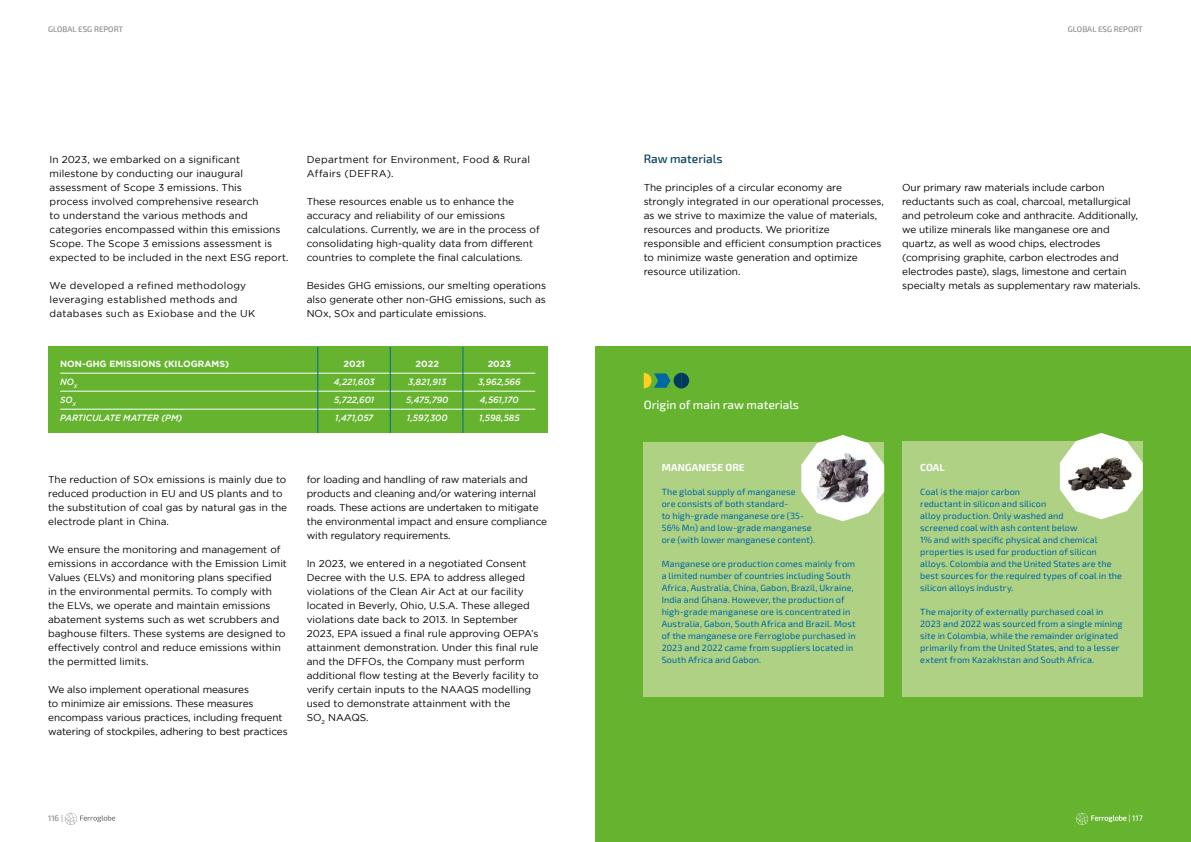
<style>
.page{position:relative;width:1191px;height:842px;background:#fff}
.page>*{position:absolute;margin:0;border:0;box-sizing:border-box;transform-origin:0 0}
.t1{font:500 12px "Exo 2";color:#fff}
.t2{font:500 12px "Exo 2";color:#003a5e}
.t3{font:10px/14px "Gotham";color:#000}
.t4{font:10px/14px "Gotham";letter-spacing:.03em;color:#000}
.t5{font:700 10px "Exo 2";letter-spacing:.005em;color:#fff}
.t6{font:9px/12px "Exo 2";letter-spacing:.01em;color:#0068a3}
.t7{font:italic 500 9px "Gotham";color:#fff;scale:.95 1}
.t8{font:700 9px "Gotham";color:#fff}
.t9{font:500 8px "Exo 2";color:#878787}
.t10{font:500 8px "Exo 2";color:#fff}
</style>
<div class="page">
<div style="left:595px;top:347px;width:596px;height:495px;background:#65b32e"></div>
<div style="left:48px;top:347px;width:499px;height:86px;background:#65b32e"></div>
<hr style="left:60px;top:373px;width:475px;height:1px;background:#fff">
<hr style="left:60px;top:391px;width:475px;height:1px;background:#fff">
<hr style="left:60px;top:409px;width:475px;height:1px;background:#fff">
<hr style="left:390px;top:347px;width:1px;height:86px;background:#0068a3">
<hr style="left:463px;top:347px;width:1px;height:86px;background:#0068a3">
<hr style="left:318px;top:347px;width:1px;height:86px;background:#0068a3">
<div style="left:643px;top:443px;width:241px;height:254px;background:#aed184"></div>
<svg style="left:801px;top:435px;width:83px;height:86px"></svg>
<img style="left:813px;top:454px;width:59px;height:49px">
<div style="left:902px;top:441px;width:240px;height:256px;background:#aed184"></div>
<svg style="left:1059px;top:433px;width:83px;height:86px"></svg>
<img style="left:1065px;top:456px;width:72px;height:39px">
<svg style="left:643px;top:373px;width:46px;height:15px"></svg>
<svg style="left:1076px;top:813px;width:50px;height:12px"></svg>
<svg style="left:65px;top:813px;width:50px;height:12px"></svg>
<p class="t9" style="left:48px;top:25px;width:76px">GLOBAL ESG REPORT</p>
<p class="t3" style="left:50px;top:152px;width:241px">In 2023, we embarked on a significant milestone by conducting our inaugural assessment of Scope 3 emissions. This<br>process involved comprehensive research<br>to understand the various methods and categories encompassed within this emissions Scope. The Scope 3 emissions assessment is expected to be included in the next ESG report.</p>
<p class="t4" style="left:50px;top:278px;width:207px">We developed a refined methodology leveraging established methods and databases such as Exiobase and the UK</p>
<p class="t4" style="left:307px;top:152px;width:225px">Department for Environment, Food &amp; Rural<br>Affairs (DEFRA).</p>
<p class="t3" style="left:307px;top:194px;width:234px">These resources enable us to enhance the accuracy and reliability of our emissions calculations. Currently, we are in the process of consolidating high-quality data from different countries to complete the final calculations.</p>
<p class="t3" style="left:307px;top:278px;width:241px;text-align:justify">Besides GHG emissions, our smelting operations also generate other non-GHG emissions, such as NOx, SOx and particulate emissions.</p>
<p class="t8" style="left:60px;top:358px;width:170px">NON-GHG EMISSIONS (KILOGRAMS)</p>
<p class="t8" style="left:343px;top:358px;width:23px">2021</p>
<p class="t8" style="left:416px;top:358px;width:25px">2022</p>
<p class="t8" style="left:488px;top:358px;width:25px">2023</p>
<p class="t7" style="left:60px;top:377px;width:20px">NO<sub>X</sub></p>
<p class="t7" style="left:334px;top:377px;width:44px">4,221,603</p>
<p class="t7" style="left:408px;top:377px;width:42px">3,821,913</p>
<p class="t7" style="left:478px;top:377px;width:46px">3,962,566</p>
<p class="t7" style="left:60px;top:395px;width:18px">SO<sub>X</sub></p>
<p class="t7" style="left:334px;top:395px;width:44px">5,722,601</p>
<p class="t7" style="left:406px;top:395px;width:46px">5,475,790</p>
<p class="t7" style="left:480px;top:395px;width:42px">4,561,170</p>
<p class="t7" style="left:60px;top:413px;width:130px">PARTICULATE MATTER (PM)</p>
<p class="t7" style="left:335px;top:413px;width:42px">1,471,057</p>
<p class="t7" style="left:407px;top:413px;width:44px">1,597,300</p>
<p class="t7" style="left:479px;top:413px;width:44px">1,598,585</p>
<p class="t3" style="left:48px;top:472px;width:240px">The reduction of SOx emissions is mainly due to reduced production in EU and US plants and to the substitution of coal gas by natural gas in the electrode plant in China.</p>
<p class="t3" style="left:48px;top:542px;width:240px">We ensure the monitoring and management of emissions in accordance with the Emission Limit Values (ELVs) and monitoring plans specified<br>in the environmental permits. To comply with the ELVs, we operate and maintain emissions abatement systems such as wet scrubbers and baghouse filters. These systems are designed to effectively control and reduce emissions within the permitted limits.</p>
<p class="t3" style="left:48px;top:682px;width:241px">We also implement operational measures<br>to minimize air emissions. These measures encompass various practices, including frequent watering of stockpiles, adhering to best practices</p>
<p class="t3" style="left:307px;top:472px;width:242px">for loading and handling of raw materials and products and cleaning and/or watering internal roads. These actions are undertaken to mitigate the environmental impact and ensure compliance with regulatory requirements.</p>
<p class="t3" style="left:307px;top:556px;width:233px">In 2023, we entered in a negotiated Consent Decree with the U.S. EPA to address alleged violations of the Clean Air Act at our facility located in Beverly, Ohio, U.S.A. These alleged violations date back to 2013. In September 2023, EPA issued a final rule approving OEPA’s attainment demonstration. Under this final rule and the DFFOs, the Company must perform additional flow testing at the Beverly facility to verify certain inputs to the NAAQS modelling used to demonstrate attainment with the<br>SO<sub>2</sub> NAAQS.</p>
<p class="t9" style="left:48px;top:814px;width:16px">116 |</p>
<p class="t9" style="left:1068px;top:25px;width:76px">GLOBAL ESG REPORT</p>
<p class="t2" style="left:643px;top:152px;width:80px">Raw materials</p>
<p class="t3" style="left:643px;top:180px;width:242px">The principles of a circular economy are strongly integrated in our operational processes, as we strive to maximize the value of materials, resources and products. We prioritize responsible and efficient consumption practices to minimize waste generation and optimize resource utilization.</p>
<p class="t3" style="left:902px;top:180px;width:240px">Our primary raw materials include carbon reductants such as coal, charcoal, metallurgical and petroleum coke and anthracite. Additionally, we utilize minerals like manganese ore and quartz, as well as wood chips, electrodes (comprising graphite, carbon electrodes and electrodes paste), slags, limestone and certain specialty metals as supplementary raw materials.</p>
<p class="t1" style="left:643px;top:398px;width:157px">Origin of main raw materials</p>
<p class="t5" style="left:661px;top:461px;width:84px">MANGANESE ORE</p>
<p class="t6" style="left:661px;top:485px;width:155px">The global supply of manganese<br>ore consists of both standard-<br>to high-grade manganese ore (35-<br>56% Mn) and low-grade manganese ore (with lower manganese content).</p>
<p class="t6" style="left:661px;top:557px;width:195px">Manganese ore production comes mainly from a limited number of countries including South Africa, Australia, China, Gabon, Brazil, Ukraine, India and Ghana. However, the production of high-grade manganese ore is concentrated in Australia, Gabon, South Africa and Brazil. Most of the manganese ore Ferroglobe purchased in 2023 and 2022 came from suppliers located in South Africa and Gabon.</p>
<p class="t5" style="left:920px;top:461px;width:26px">COAL</p>
<p class="t6" style="left:920px;top:485px;width:203px">Coal is the major carbon<br>reductant in silicon and silicon<br>alloy production. Only washed and<br>screened coal with ash content below<br>1% and with specific physical and chemical properties is used for production of silicon alloys. Colombia and the United States are the best sources for the required types of coal in the silicon alloys industry.</p>
<p class="t6" style="left:920px;top:605px;width:204px">The majority of externally purchased coal in 2023 and 2022 was sourced from a single mining site in Colombia, while the remainder originated primarily from the United States, and to a lesser extent from Kazakhstan and South Africa.</p>
<p class="t10" style="left:1128px;top:814px;width:16px">| 117</p>
</div>
